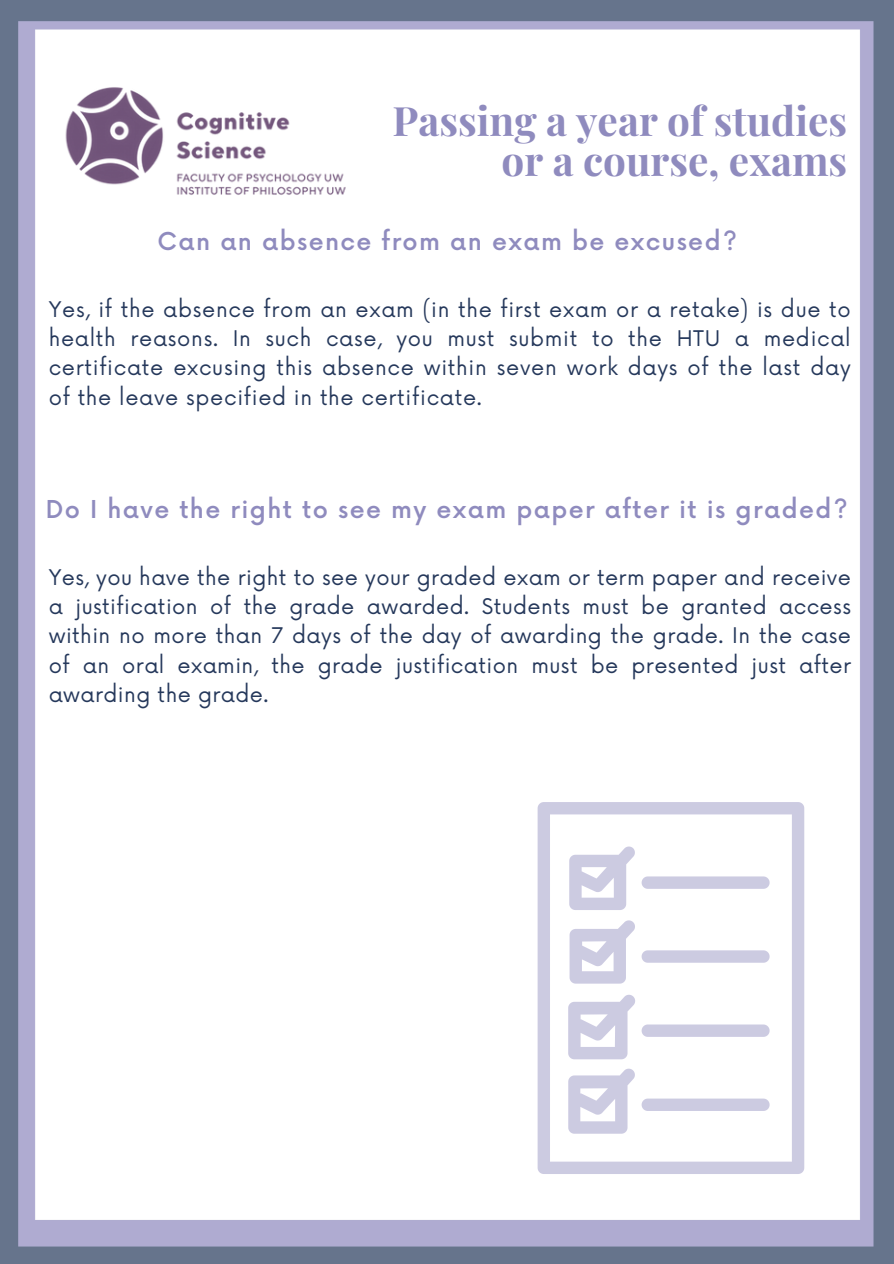
<style>
.page{position:relative;width:894px;height:1264px;background:#fff}
.page>*{position:absolute;margin:0;border:0;box-sizing:border-box;transform-origin:0 0}
.t1{font:700 40.5px/39.3px "Playfair Display";color:#8f8bbe;text-align:right}
.t2{font:500 24px "Now";letter-spacing:.06em;color:#8f8bbe}
.t3{font:21px/29.2px "Now";letter-spacing:.025em;color:#25385b;text-align:justify}
</style>
<div class="page">
<img style="left:0;top:0;width:893px;height:1263px">
<img style="left:56px;top:68px;width:303px;height:145px">
<svg style="left:537px;top:802px;width:267px;height:371px"></svg>
<svg style="left:569px;top:846px;width:65px;height:64px"></svg>
<svg style="left:641px;top:876px;width:128px;height:12px"></svg>
<svg style="left:569px;top:920px;width:66px;height:63px"></svg>
<svg style="left:641px;top:950px;width:128px;height:12px"></svg>
<svg style="left:568px;top:994px;width:67px;height:65px"></svg>
<svg style="left:641px;top:1024px;width:128px;height:12px"></svg>
<svg style="left:568px;top:1068px;width:66px;height:65px"></svg>
<svg style="left:641px;top:1098px;width:128px;height:12px"></svg>
<h2 class="t1" style="left:392px;top:100px;width:456px">Passing a year of studies or a course, exams</h2>
<p class="t2" style="left:157px;top:228px;width:581px">Can an absence from an exam be excused?</p>
<h1 class="t3" style="left:49px;top:296px;width:803px">Yes, if the absence from an exam (in the first exam or a retake) is due to health reasons. In such case, you must submit to the HTU a medical certificate excusing this absence within seven work days of the last day of the leave specified in the certificate.</h1>
<p class="t2" style="left:46px;top:496px;width:803px">Do I have the right to see my exam paper after it is graded?</p>
<p class="t3" style="left:49px;top:563px;width:803px">Yes, you have the right to see your graded exam or term paper and receive a justification of the grade awarded. Students must be granted access within no more than 7 days of the day of awarding the grade. In the case of an oral examin, the grade justification must be presented just after awarding the grade.</p>
</div>
